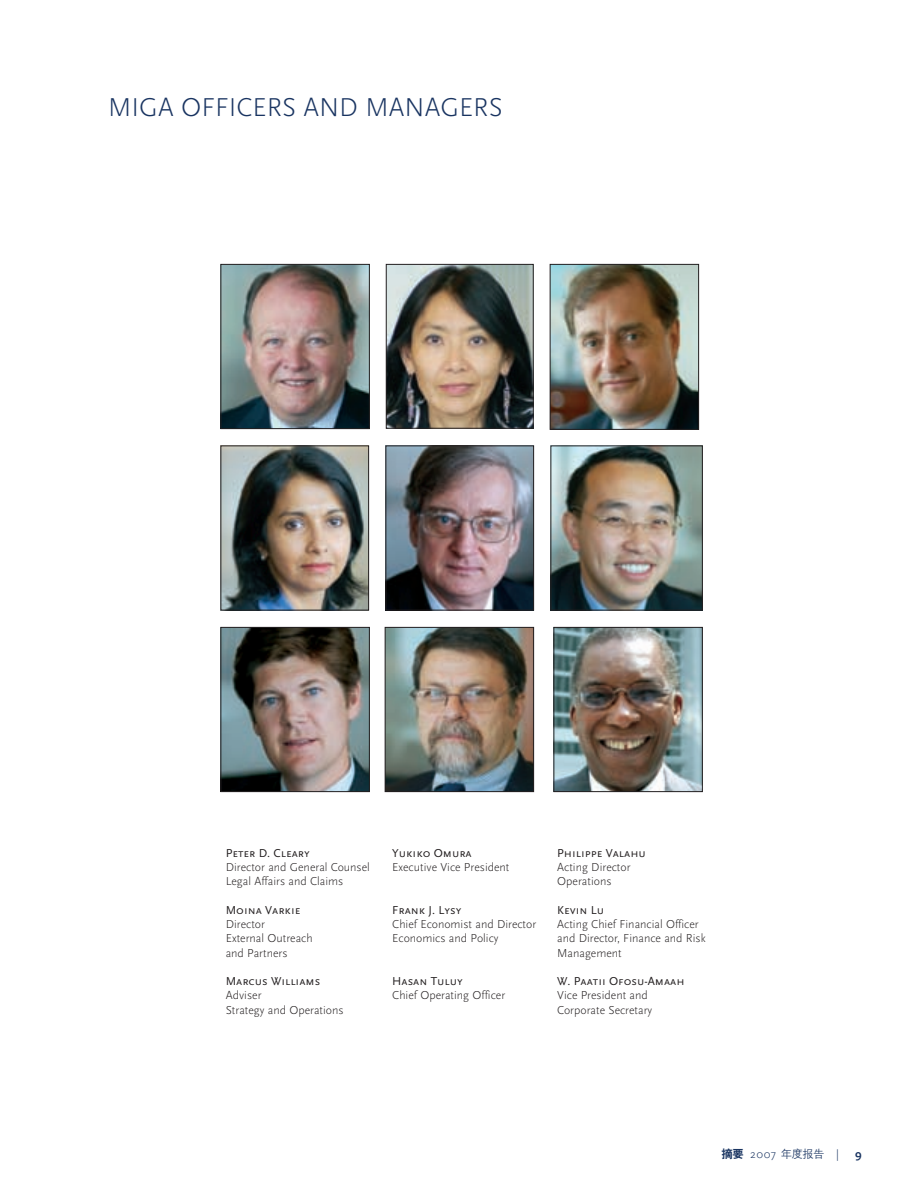
<style>
.page{position:relative;width:918px;height:1188px;background:#fff}
.page>*{position:absolute;margin:0;border:0;box-sizing:border-box;transform-origin:0 0}
.t1{font:300 27px "Scala Sans";color:#193461}
.t2{font:300 12px/14.2px "Scala Sans";color:#231f20}
.t3{font:12px "Scala Sans Caps";color:#231f20}
.t4{font:300 12px "Scala Sans";color:#193461}
.s1{font-family:"Heiti CSEG Bold GB";font-weight:400;font-size:11.25px}
.s2{font-family:"Denshan CSEG Medium GB";font-weight:400;font-size:11.25px}
</style>
<div class="page">
<img style="left:222px;top:266px;width:146px;height:161px">
<div style="left:220px;top:264px;width:150px;height:165px;border:1px solid #231f20"></div>
<img style="left:556px;top:629px;width:145px;height:161px">
<div style="left:554px;top:627px;width:149px;height:165px;border:1px solid #231f20"></div>
<img style="left:388px;top:448px;width:144px;height:160px">
<div style="left:386px;top:446px;width:148px;height:164px;border:1px solid #231f20"></div>
<img style="left:222px;top:448px;width:145px;height:160px">
<div style="left:220px;top:446px;width:149px;height:164px;border:1px solid #231f20"></div>
<img style="left:552px;top:448px;width:149px;height:160px">
<div style="left:550px;top:446px;width:153px;height:164px;border:1px solid #231f20"></div>
<img style="left:387px;top:629px;width:145px;height:161px">
<div style="left:385px;top:627px;width:149px;height:165px;border:1px solid #231f20"></div>
<img style="left:222px;top:629px;width:146px;height:161px">
<div style="left:220px;top:627px;width:150px;height:165px;border:1px solid #231f20"></div>
<img style="left:552px;top:266px;width:145px;height:162px">
<div style="left:550px;top:264px;width:149px;height:166px;border:1px solid #231f20"></div>
<img style="left:388px;top:266px;width:144px;height:161px">
<div style="left:386px;top:264px;width:148px;height:165px;border:1px solid #231f20"></div>
<h1 class="t1" style="left:108px;top:92px;width:107px">MIGA Officers</h1>
<h1 class="t1" style="left:304px;top:92px;width:138px">and Managers</h1>
<p class="t3" style="left:226px;top:847px;width:86px">Peter D. Cleary</p>
<p class="t2" style="left:226px;top:860px;width:146px">Director and General Counsel<br>Legal Affairs and Claims</p>
<p class="t3" style="left:226px;top:904px;width:76px">Moina Varkie</p>
<p class="t2" style="left:226px;top:917px;width:88px">Director<br>External Outreach and Partners</p>
<p class="t3" style="left:226px;top:975px;width:96px">Marcus Williams</p>
<p class="t2" style="left:226px;top:989px;width:119px">Adviser<br>Strategy and Operations</p>
<p class="t3" style="left:392px;top:847px;width:81px">Yukiko Omura</p>
<p class="t2" style="left:392px;top:860px;width:119px">Executive Vice President</p>
<p class="t3" style="left:392px;top:904px;width:71px">Frank J. Lysy</p>
<p class="t2" style="left:392px;top:917px;width:146px">Chief Economist and Director<br>Economics and Policy</p>
<p class="t3" style="left:392px;top:975px;width:72px">Hasan Tuluy</p>
<p class="t2" style="left:392px;top:989px;width:114px">Chief Operating Officer</p>
<p class="t3" style="left:557px;top:847px;width:90px">Philippe Valahu</p>
<p class="t2" style="left:557px;top:860px;width:75px">Acting Director<br>Operations</p>
<p class="t3" style="left:557px;top:904px;width:48px">Kevin Lu</p>
<p class="t2" style="left:557px;top:917px;width:150px">Acting Chief Financial Officer and Director, Finance and Risk<br>Management</p>
<p class="t3" style="left:557px;top:975px;width:129px">W. Paatii Ofosu-Amaah</p>
<p class="t2" style="left:557px;top:989px;width:97px">Vice President and<br>Corporate Secretary</p>
<p class="t4" style="left:721px;top:1148px;width:119px"><span class="s1">摘要</span> 2007 <span class="s2">年度报告</span> |</p>
</div>
